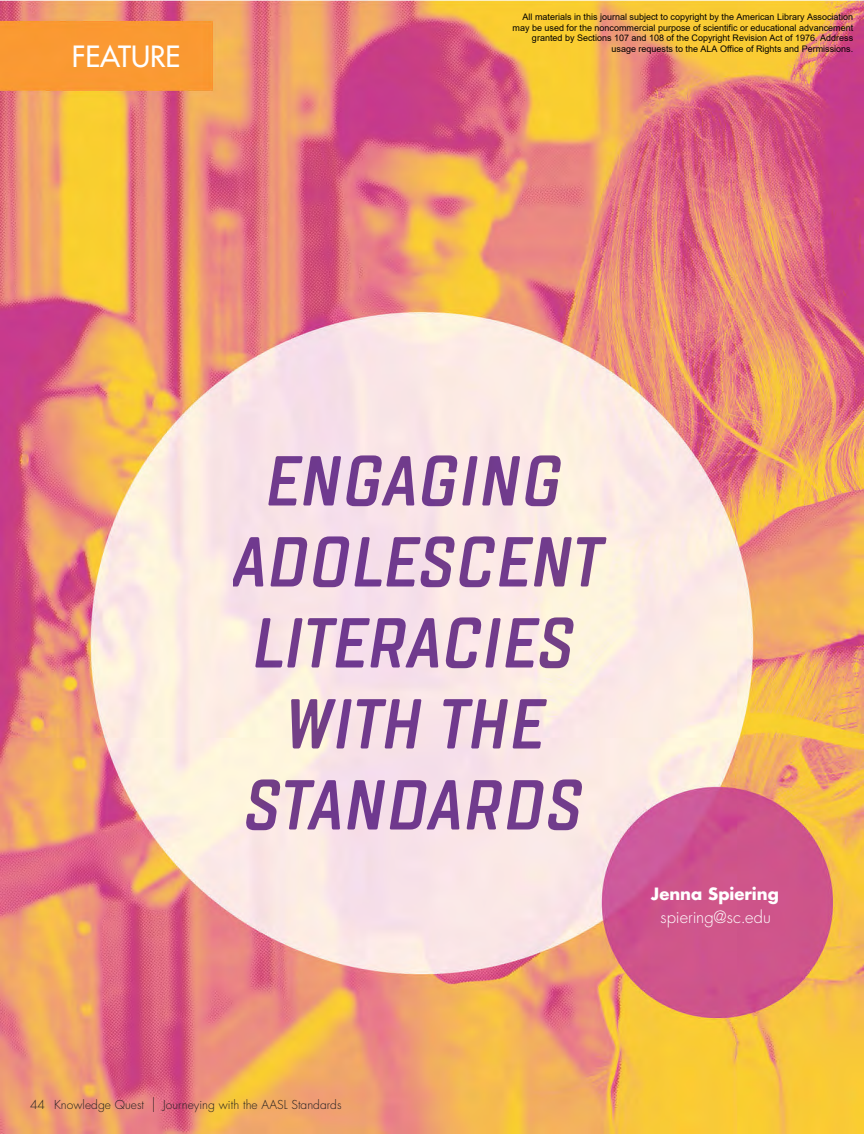
<style>
.page{position:relative;width:864px;height:1134px;background:#fff}
.page>*{position:absolute;margin:0;border:0;box-sizing:border-box;transform-origin:0 0}
.t1{font:italic 600 70.5px/81px "TT Lakes Compressed";letter-spacing:.01em;color:#642d91;text-align:center}
.t2{font:28.5px "Futura";color:#fff}
.t3{font:300 16.5px "Futura";color:#fff}
.t4{font:700 16.5px "Futura";color:#fff}
.t5{font:300 12px "Futura";letter-spacing:.005em;color:#231f20}
.t6{font:9px/10.8px "Arial";color:#000;text-align:right}
.s1{font-size:18px}
</style>
<div class="page">
<img style="left:0;top:0;width:864px;height:1134px">
<h2 class="t2" style="left:72px;top:38px;width:110px">FEATURE</h2>
<p class="t6" style="left:513px;top:11px;width:342px">All materials in this journal subject to copyright by the American Library Association may be used for the noncommercial purpose of scientific or educational advancement granted by Sections 107 and 108 of the Copyright Revision Act of 1976. Address usage requests to the ALA Office of Rights and Permissions.</p>
<h1 class="t1" style="left:233px;top:441px;width:371px">ENGAGING<br>ADOLESCENT<br>LITERACIES<br>WITH THE<br>STANDARDS</h1>
<h3 class="t4" style="left:651px;top:882px;width:129px">Jenna Spiering</h3>
<h3 class="t3" style="left:661px;top:906px;width:112px">spiering@sc.edu</h3>
<h3 class="t5" style="left:30px;top:1097px;width:313px">44 Knowledge Quest <span class="s1">|</span> Journeying with the AASL Standards</h3>
</div>
